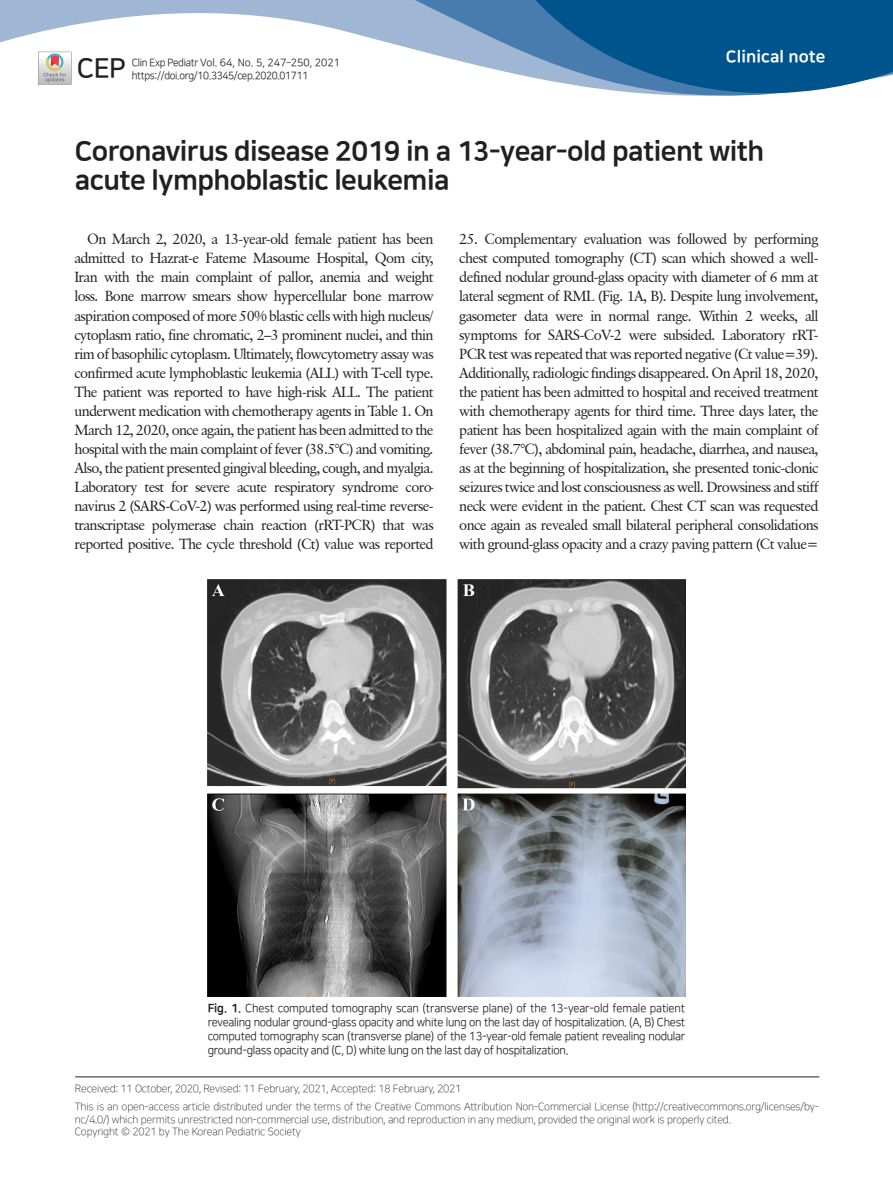
<style>
.page{position:relative;width:893px;height:1191px;background:#fff}
.page>*{position:absolute;margin:0;border:0;box-sizing:border-box;transform-origin:0 0}
.큰제목{font:27px/28.5px "Nanum Square EB";letter-spacing:-.02em;color:#231f20}
.t1{font:27px "Nanum Square B";color:#231f20}
.t2{font:16.5px "Nanum Square EB";letter-spacing:.005em;color:#fff}
.바탕글{font:14.55px/19px "Classical Garamond BT";letter-spacing:-.045em;color:#231f20;text-align:justify}
.Fig{font:11.7px/14.1px "Nanum Square R";letter-spacing:-.025em;color:#231f20;text-align:justify;scale:.95 1}
.각주{font:10.5px/12.6px "Nanum Square L";letter-spacing:-.015em;color:#231f20}
.꼬리말{font:10.5px "Nanum Square R";letter-spacing:-.03em;color:#231f20;scale:.95 1}
.s1{font-family:"Nanum Square EB"}
</style>
<div class="page">
<svg style="left:0;top:0;width:462px;height:62px"></svg>
<svg style="left:462px;top:0;width:431px;height:96px;background:#3575a5"></svg>
<svg style="left:38px;top:51px;width:34px;height:34px"></svg>
<svg style="left:38px;top:52px;width:33px;height:33px"></svg>
<hr style="left:75px;top:1076px;width:744px;height:1px;background:#231f20">
<img style="left:208px;top:580px;width:477px;height:416px">
<p class="t1" style="left:77px;top:54px;width:50px">CEP</p>
<p class="꼬리말" style="left:132px;top:57px;width:221px">Clin Exp Pediatr Vol. 64, No. 5, 247–250, 2021</p>
<p class="꼬리말" style="left:132px;top:70px;width:187px">https://doi.org/10.3345/cep.2020.01711</p>
<p class="t2" style="left:726px;top:47px;width:101px">Clinical note</p>
<p class="큰제목" style="left:75px;top:138px;width:691px">Coronavirus disease 2019 in a 13-year-old patient with acute lymphoblastic leukemia</p>
<p class="바탕글" style="left:74px;top:229px;width:361px;text-indent:13px">On March 2, 2020, a 13-year-old female patient has been admitted to Hazrat-e Fateme Masoume Hospital, Qom city, Iran with the main complaint of pallor, anemia and weight loss. Bone marrow smears show hypercellular bone marrow aspiration composed of more 50% blastic cells with high nucleus/ cytoplasm ratio, fine chromatic, 2–3 prominent nuclei, and thin rim of basophilic cytoplasm. Ultimately, flowcytometry assay was confirmed acute lymphoblastic leukemia (ALL) with T-cell type.<br>The patient was reported to have high-risk ALL. The patient underwent medication with chemotherapy agents in Table 1. On March 12, 2020, once again, the patient has been admitted to the hospital with the main complaint of fever (38.5°C) and vomiting.<br>Also, the patient presented gingival bleeding, cough, and myalgia.<br>Laboratory test for severe acute respiratory syndrome coro&shy;navirus 2 (SARS-CoV-2) was performed using real-time reverse&shy;transcriptase polymerase chain reaction (rRT-PCR) that was reported positive. The cycle threshold (Ct) value was reported</p>
<p class="바탕글" style="left:459px;top:229px;width:361px">25. Complementary evaluation was followed by performing chest computed tomography (CT) scan which showed a well&shy;defined nodular ground-glass opacity with diameter of 6 mm at lateral segment of RML (Fig. 1A, B). Despite lung involvement, gasometer data were in normal range. Within 2 weeks, all symptoms for SARS-CoV-2 were subsided. Laboratory rRT-PCR test was repeated that was reported negative (Ct value=39).<br>Additionally, radiologic findings disappeared. On April 18, 2020, the patient has been admitted to hospital and received treatment with chemotherapy agents for third time. Three days later, the patient has been hospitalized again with the main complaint of fever (38.7°C), abdominal pain, headache, diarrhea, and nausea, as at the beginning of hospitalization, she presented tonic-clonic seizures twice and lost consciousness as well. Drowsiness and stiff neck were evident in the patient. Chest CT scan was requested once again as revealed small bilateral peripheral consolidations with ground-glass opacity and a crazy paving pattern (Ct value=</p>
<p class="Fig" style="left:208px;top:1001px;width:504px"><span class="s1">Fig. 1.</span> Chest computed tomography scan (transverse plane) of the 13-year-old female patient revealing nodular ground-glass opacity and white lung on the last day of hospitalization. (A, B) Chest computed tomography scan (transverse plane) of the 13-year-old female patient revealing nodular ground-glass opacity and (C, D) white lung on the last day of hospitalization.</p>
<p class="각주" style="left:75px;top:1083px;width:388px">Received: 11 October, 2020, Revised: 11 February, 2021, Accepted: 18 February, 2021</p>
<p class="각주" style="left:75px;top:1100px;width:746px">This is an open-access article distributed under the terms of the Creative Commons Attribution Non-Commercial License (http://creativecommons.org/licenses/by&shy;nc/4.0/) which permits unrestricted non-commercial use, distribution, and reproduction in any medium, provided the original work is properly cited.</p>
<p class="각주" style="left:75px;top:1126px;width:227px">Copyright © 2021 by The Korean Pediatric Society</p>
</div>
